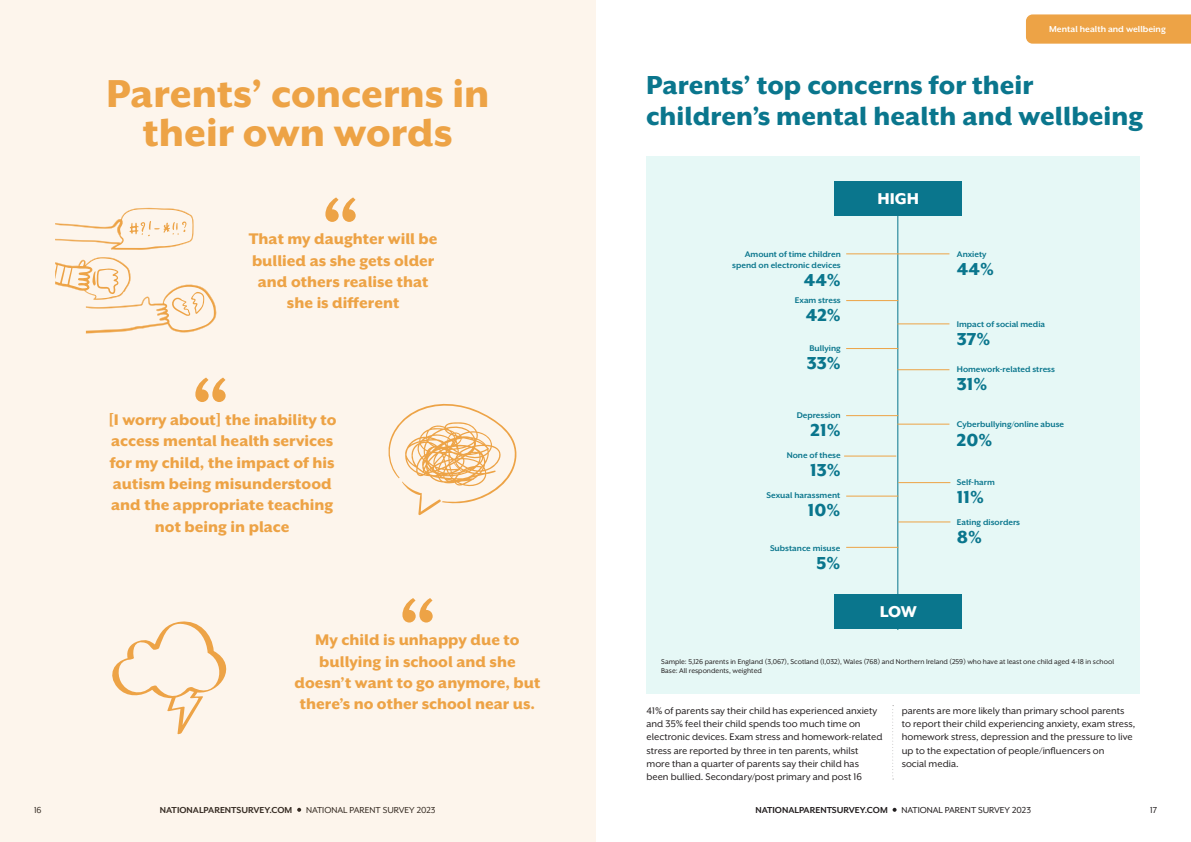
<style>
.page{position:relative;width:1191px;height:842px;background:#fff}
.page>*{position:absolute;margin:0;border:0;box-sizing:border-box;transform-origin:0 0}
.t1{font:800 86.6px "Mr Eaves XL San OT";color:#eda346}
.t2{font:800 44.8px/38.7px "Mr Eaves XL San OT";color:#eda346;text-align:center}
.t3{font:800 30px/31px "Mr Eaves XL San OT";color:#0a768d}
.t4{font:800 20px "Mr Eaves XL San OT";color:#0a768d}
.t5{font:800 18px "Mr Eaves XL San OT";color:#fff}
.t6{font:800 17.7px/21.3px "Mr Eaves XL San OT";color:#eda346;text-align:center}
.t7{font:11px/13.2px "Mr Eaves XL San OT";color:#231f20}
.t8{font:10px "Mr Eaves XL San OT";color:#231f20}
.t9{font:700 10px "Mr Eaves XL San OT";color:#231f20}
.t10{font:700 10px "Mr Eaves XL San OT";color:#fff}
.t11{font:700 9.5px/11.4px "Mr Eaves XL San OT";color:#0a768d;text-align:right}
.t12{font:8px "Mr Eaves XL San OT";color:#231f20}
</style>
<div class="page">
<svg style="left:892px;top:808px;width:4px;height:4px"></svg>
<div style="left:0;top:0;width:595px;height:842px;background:#fdf5ec"></div>
<svg style="left:112px;top:621px;width:115px;height:114px"></svg>
<svg style="left:388px;top:403px;width:129px;height:112px"></svg>
<svg style="left:55px;top:208px;width:139px;height:42px"></svg>
<svg style="left:55px;top:257px;width:161px;height:77px"></svg>
<div style="left:646px;top:156px;width:493px;height:538px;background:#e6f8f6"></div>
<svg style="left:1026px;top:14px;width:165px;height:30px;background:#eda54b"></svg>
<svg style="left:892px;top:705px;width:1px;height:74px"></svg>
<hr style="left:897px;top:194px;width:1px;height:436px;background:#0a768d">
<div style="left:834px;top:182px;width:127px;height:34px;background:#0a768d"></div>
<div style="left:834px;top:595px;width:127px;height:34px;background:#0a768d"></div>
<hr style="left:846px;top:253px;width:52px;height:1px;background:#eda346">
<hr style="left:846px;top:300px;width:52px;height:1px;background:#eda346">
<hr style="left:846px;top:348px;width:52px;height:1px;background:#eda346">
<hr style="left:846px;top:415px;width:52px;height:1px;background:#eda346">
<hr style="left:898px;top:482px;width:52px;height:1px;background:#eda346">
<hr style="left:844px;top:456px;width:52px;height:1px;background:#eda346">
<hr style="left:898px;top:521px;width:52px;height:1px;background:#eda346">
<hr style="left:897px;top:253px;width:52px;height:1px;background:#eda346">
<hr style="left:897px;top:323px;width:52px;height:1px;background:#eda346">
<hr style="left:897px;top:369px;width:52px;height:1px;background:#eda346">
<hr style="left:897px;top:424px;width:52px;height:1px;background:#eda346">
<hr style="left:846px;top:496px;width:52px;height:1px;background:#eda346">
<hr style="left:846px;top:547px;width:52px;height:1px;background:#eda346">
<p class="t2" style="left:106px;top:74px;width:385px">Parents’ concerns in their own words</p>
<p class="t1" style="left:322px;top:182px;width:39px">“</p>
<p class="t6" style="left:249px;top:228px;width:190px">That my daughter will be bullied as she gets older and others realise that she is different</p>
<p class="t1" style="left:192px;top:362px;width:39px">“</p>
<p class="t6" style="left:108px;top:409px;width:230px">[I worry about] the inability to access mental health services for my child, the impact of his autism being misunderstood and the appropriate teaching not being in place</p>
<p class="t1" style="left:398px;top:582px;width:39px">“</p>
<p class="t6" style="left:295px;top:629px;width:247px">My child is unhappy due to bullying in school and she doesn’t want to go anymore, but there’s no other school near us.</p>
<p class="t10" style="left:1049px;top:24px;width:118px">Mental health and wellbeing</p>
<p class="t3" style="left:646px;top:69px;width:498px">Parents’ top concerns for their children’s mental health and wellbeing</p>
<p class="t11" style="left:732px;top:248px;width:110px">Amount of time children spend on electronic devices</p>
<p class="t4" style="left:803px;top:270px;width:39px">44%</p>
<p class="t11" style="left:795px;top:294px;width:47px">Exam stress</p>
<p class="t4" style="left:806px;top:305px;width:36px">42%</p>
<p class="t11" style="left:809px;top:343px;width:33px">Bullying</p>
<p class="t4" style="left:807px;top:353px;width:35px">33%</p>
<p class="t11" style="left:796px;top:410px;width:46px">Depression</p>
<p class="t4" style="left:810px;top:420px;width:32px">21%</p>
<p class="t11" style="left:786px;top:449px;width:56px">None of these</p>
<p class="t4" style="left:810px;top:460px;width:32px">13%</p>
<p class="t11" style="left:766px;top:489px;width:75px">Sexual harassment</p>
<p class="t4" style="left:807px;top:500px;width:34px">10%</p>
<p class="t11" style="left:770px;top:542px;width:72px">Substance misuse</p>
<p class="t4" style="left:816px;top:553px;width:25px">5%</p>
<p class="t5" style="left:877px;top:189px;width:43px">HIGH</p>
<p class="t5" style="left:879px;top:602px;width:39px">LOW</p>
<p class="t11" style="left:957px;top:248px;width:31px">Anxiety</p>
<p class="t4" style="left:957px;top:259px;width:39px">44%</p>
<p class="t11" style="left:957px;top:318px;width:90px">Impact of social media</p>
<p class="t4" style="left:957px;top:329px;width:35px">37%</p>
<p class="t11" style="left:957px;top:364px;width:100px">Homework-related stress</p>
<p class="t4" style="left:957px;top:374px;width:32px">31%</p>
<p class="t11" style="left:957px;top:419px;width:109px">Cyberbullying/online abuse</p>
<p class="t4" style="left:957px;top:429px;width:37px">20%</p>
<p class="t11" style="left:957px;top:477px;width:40px">Self-harm</p>
<p class="t4" style="left:957px;top:487px;width:29px">11%</p>
<p class="t11" style="left:957px;top:516px;width:65px">Eating disorders</p>
<p class="t4" style="left:957px;top:527px;width:27px">8%</p>
<p class="t12" style="left:661px;top:657px;width:454px">Sample: 5,126 parents in England (3,067), Scotland (1,032), Wales (768) and Northern Ireland (259) who have at least one child aged 4-18 in school</p>
<p class="t12" style="left:661px;top:667px;width:102px">Base: All respondents, weighted</p>
<p class="t7" style="left:646px;top:704px;width:237px">41% of parents say their child has experienced anxiety and 35% feel their child spends too much time on electronic devices. Exam stress and homework-related stress are reported by three in ten parents, whilst more than a quarter of parents say their child has been bullied. Secondary/post primary and post 16</p>
<p class="t7" style="left:901px;top:704px;width:235px">parents are more likely than primary school parents to report their child experiencing anxiety, exam stress, homework stress, depression and the pressure to live up to the expectation of people/influencers on</p>
<p class="t7" style="left:901px;top:757px;width:58px">social media.</p>
<p class="t8" style="left:34px;top:805px;width:9px">16</p>
<p class="t9" style="left:160px;top:805px;width:134px">NATIONALPARENTSURVEY.COM</p>
<p class="t8" style="left:306px;top:805px;width:131px">NATIONAL PARENT SURVEY 2023</p>
<p class="t9" style="left:755px;top:805px;width:134px">NATIONALPARENTSURVEY.COM</p>
<p class="t8" style="left:901px;top:805px;width:131px">NATIONAL PARENT SURVEY 2023</p>
<p class="t8" style="left:1150px;top:805px;width:8px">17</p>
</div>
